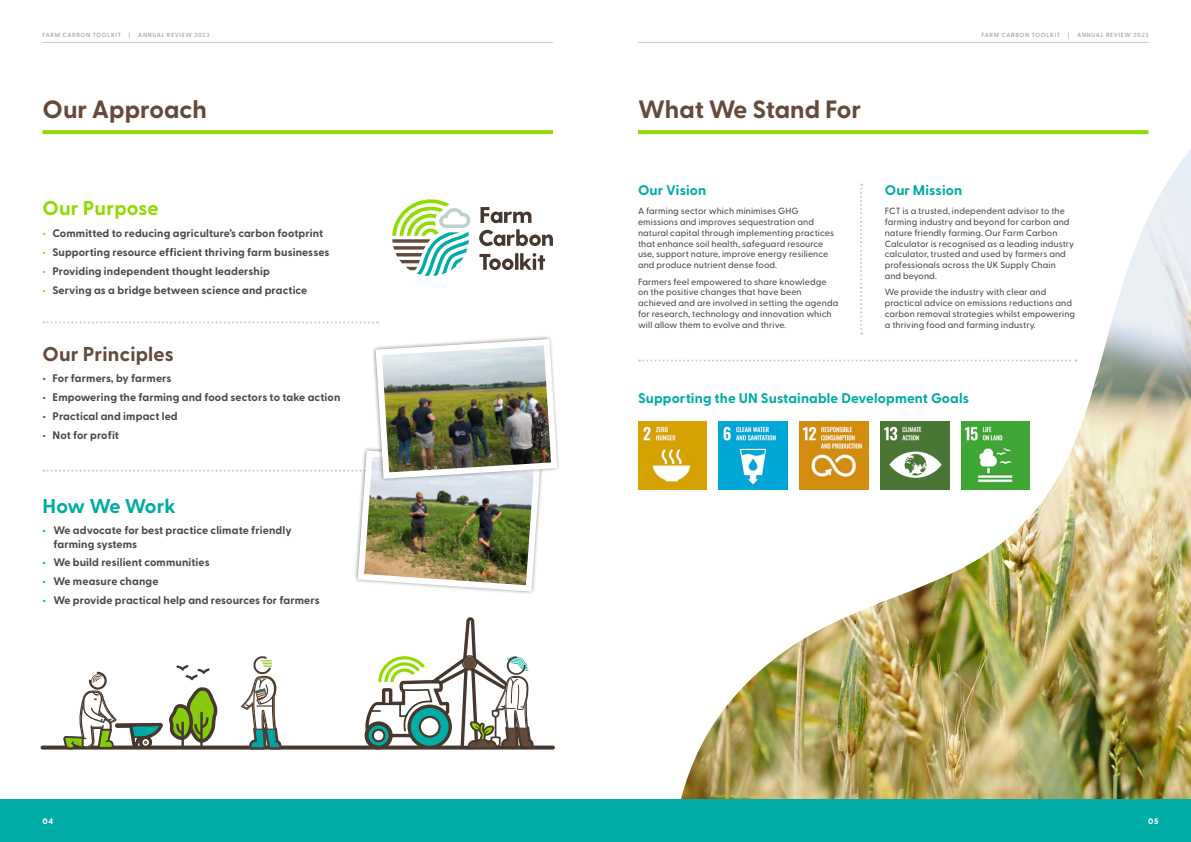
<style>
.page{position:relative;width:1191px;height:842px;background:#fff}
.page>*{position:absolute;margin:0;border:0;box-sizing:border-box;transform-origin:0 0}
.t1{font:700 25px "Greycliff CF";color:#644a3a}
.t2{font:700 20px "Greycliff CF";letter-spacing:.01em;color:#644a3a}
.t3{font:700 20px "Greycliff CF";letter-spacing:.01em;color:#90dc00}
.t4{font:700 20px "Greycliff CF";letter-spacing:-.01em;color:#00aca6}
.t5{font:700 14px "Greycliff CF";letter-spacing:.01em;color:#00aca6}
.t6{font:700 11px/13.2px "Greycliff CF";letter-spacing:.01em;color:#4a4a49}
.t7{font:500 9px/10.8px "Greycliff CF";letter-spacing:.01em;color:#4a4a49}
.t8{font:800 8px "Greycliff CF";color:#fff}
.t9{font:600 6px "Greycliff CF";letter-spacing:.11em;color:#a4a4a4}
.s1{color:#90dc00}
.s2{color:#644a3a}
.s3{color:#00aca6}
</style>
<div class="page">
<svg style="left:44px;top:321px;width:334px;height:2px"></svg>
<svg style="left:43px;top:130px;width:510px;height:4px;background:#93dd08"></svg>
<svg style="left:43px;top:745px;width:510px;height:4px"></svg>
<img style="left:681px;top:149px;width:510px;height:650px">
<svg style="left:638px;top:130px;width:510px;height:4px;background:#93dd08"></svg>
<img style="left:638px;top:421px;width:68px;height:69px">
<img style="left:719px;top:421px;width:68px;height:69px">
<img style="left:799px;top:421px;width:69px;height:69px">
<img style="left:961px;top:421px;width:69px;height:69px">
<img style="left:880px;top:421px;width:69px;height:69px">
<svg style="left:639px;top:359px;width:437px;height:2px"></svg>
<svg style="left:860px;top:184px;width:2px;height:150px"></svg>
<svg style="left:363px;top:617px;width:170px;height:132px"></svg>
<svg style="left:63px;top:665px;width:156px;height:84px"></svg>
<svg style="left:241px;top:656px;width:40px;height:93px"></svg>
<svg style="left:479px;top:207px;width:74px;height:63px"></svg>
<svg style="left:392px;top:199px;width:78px;height:77px"></svg>
<svg style="left:44px;top:336px;width:515px;height:258px"></svg>
<div style="left:595px;top:799px;width:596px;height:43px;background:#00aca6"></div>
<div style="left:0;top:799px;width:595px;height:43px;background:#00aca6"></div>
<hr style="left:638px;top:42px;width:510px;height:1px;background:#bbd1cf">
<hr style="left:43px;top:42px;width:510px;height:1px;background:#bbd1cf">
<p class="t9" style="left:43px;top:30px;width:80px">FARM CARBON TOOLKIT</p>
<p class="t9" style="left:129px;top:30px;width:3px">|</p>
<p class="t9" style="left:138px;top:30px;width:73px">ANNUAL REVIEW 2023</p>
<p class="t9" style="left:981px;top:30px;width:80px">FARM CARBON TOOLKIT</p>
<p class="t9" style="left:1068px;top:30px;width:3px">|</p>
<p class="t9" style="left:1077px;top:30px;width:73px">ANNUAL REVIEW 2023</p>
<p class="t1" style="left:43px;top:90px;width:166px">Our Approach</p>
<p class="t1" style="left:638px;top:90px;width:224px">What We Stand For</p>
<p class="t3" style="left:43px;top:193px;width:118px">Our Purpose</p>
<p class="t6" style="left:43px;top:226px;width:282px"><span class="s1">•</span> Committed to reducing agriculture’s carbon footprint</p>
<p class="t6" style="left:43px;top:245px;width:288px"><span class="s1">•</span> Supporting resource efficient thriving farm businesses</p>
<p class="t6" style="left:43px;top:264px;width:229px"><span class="s1">•</span> Providing independent thought leadership</p>
<p class="t6" style="left:43px;top:283px;width:266px"><span class="s1">•</span> Serving as a bridge between science and practice</p>
<p class="t5" style="left:638px;top:179px;width:70px">Our Vision</p>
<p class="t7" style="left:638px;top:205px;width:197px">A farming sector which minimises GHG emissions and improves sequestration and natural capital through implementing practices that enhance soil health, safeguard resource use, support nature, improve energy resilience and produce nutrient dense food.</p>
<p class="t7" style="left:638px;top:275px;width:202px">Farmers feel empowered to share knowledge on the positive changes that have been achieved and are involved in setting the agenda for research, technology and innovation which will allow them to evolve and thrive.</p>
<p class="t5" style="left:884px;top:179px;width:79px">Our Mission</p>
<p class="t7" style="left:884px;top:205px;width:191px">FCT is a trusted, independent advisor to the farming industry and beyond for carbon and nature friendly farming. Our Farm Carbon Calculator is recognised as a leading industry calculator, trusted and used by farmers and professionals across the UK Supply Chain and beyond.</p>
<p class="t7" style="left:884px;top:286px;width:192px">We provide the industry with clear and practical advice on emissions reductions and carbon removal strategies whilst empowering a thriving food and farming industry.</p>
<p class="t2" style="left:43px;top:338px;width:133px">Our Principles</p>
<p class="t6" style="left:43px;top:371px;width:130px"><span class="s2">•</span> For farmers, by farmers</p>
<p class="t6" style="left:43px;top:390px;width:299px"><span class="s2">•</span> Empowering the farming and food sectors to take action</p>
<p class="t6" style="left:43px;top:409px;width:137px"><span class="s2">•</span> Practical and impact led</p>
<p class="t6" style="left:43px;top:428px;width:78px"><span class="s2">•</span> Not for profit</p>
<p class="t4" style="left:43px;top:490px;width:135px">How We Work</p>
<p class="t6" style="left:53px;top:523px;width:240px;text-indent:-11px"><span class="s3">•</span> We advocate for best practice climate friendly farming systems</p>
<p class="t6" style="left:43px;top:555px;width:169px"><span class="s3">•</span> We build resilient communities</p>
<p class="t6" style="left:43px;top:574px;width:117px"><span class="s3">•</span> We measure change</p>
<p class="t6" style="left:43px;top:593px;width:278px"><span class="s3">•</span> We provide practical help and resources for farmers</p>
<p class="t5" style="left:638px;top:388px;width:332px">Supporting the UN Sustainable Development Goals</p>
<p class="t8" style="left:43px;top:815px;width:12px">04</p>
<p class="t8" style="left:1148px;top:815px;width:12px">05</p>
</div>
